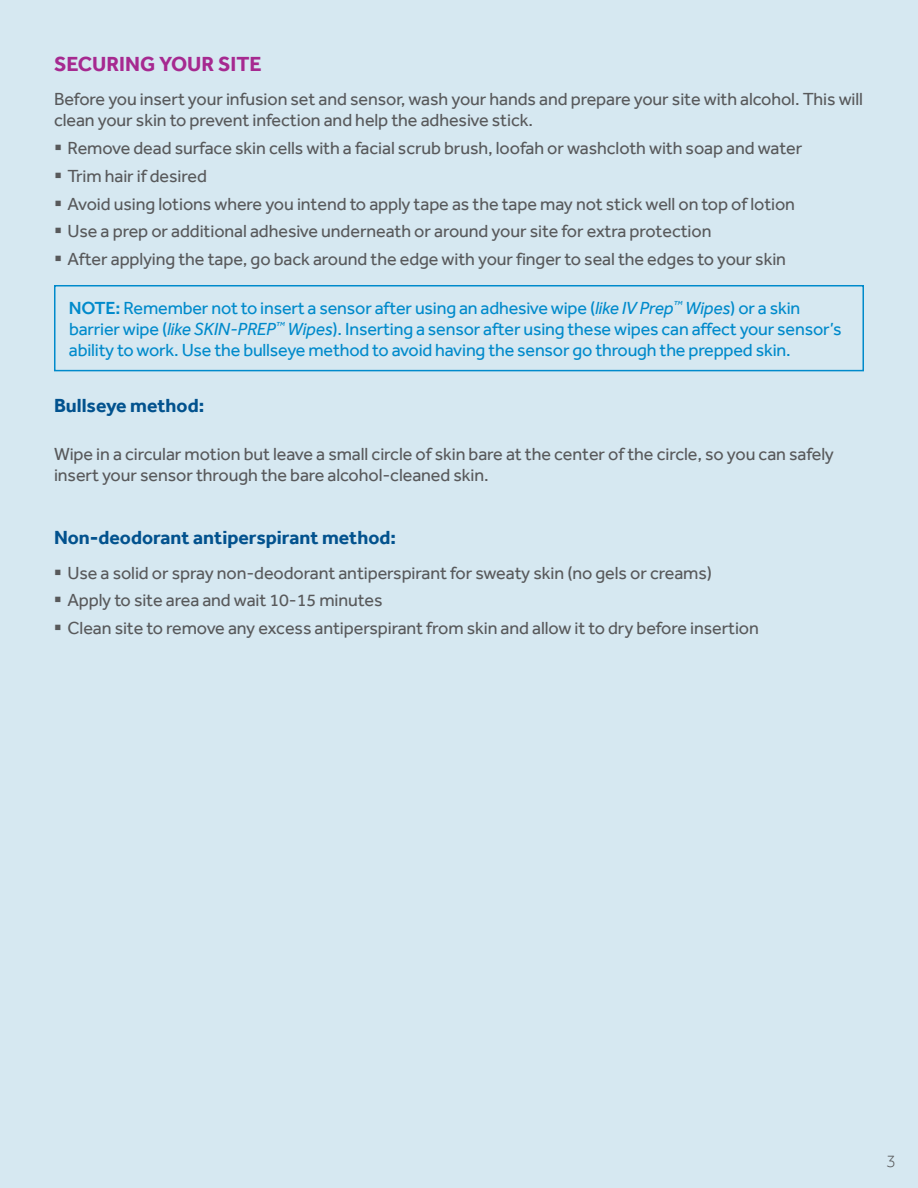
<style>
.page{position:relative;width:918px;height:1188px;background:#d6e8f1}
.page>*{position:absolute;margin:0;border:0;box-sizing:border-box;transform-origin:0 0}
.t1{font:700 21px "Effra";color:#a62990}
.t2{font:700 19.5px "Effra";color:#02528e}
.t3{font:18px/27.8px "Effra";letter-spacing:-.005em;color:#58595b}
.t4{font:18px/21px "Effra";letter-spacing:-.01em;color:#008acb}
.t5{font:300 18px "Effra";color:#58595b}
.s1{font-weight:500}
.s2{font-style:italic}
</style>
<div class="page">
<div style="left:54px;top:285px;width:810px;height:86px;border:2px solid #008acb"></div>
<p class="t1" style="left:54px;top:51px;width:209px">SECURING YOUR SITE</p>
<p class="t3" style="left:54px;top:89px;width:811px;line-height:21px">Before you insert your infusion set and sensor, wash your hands and prepare your site with alcohol. This will clean your skin to prevent infection and help the adhesive stick.</p>
<p class="t3" style="left:68px;top:134px;width:736px">Remove dead surface skin cells with a facial scrub brush, loofah or washcloth with soap and water Trim hair if desired<br>Avoid using lotions where you intend to apply tape as the tape may not stick well on top of lotion Use a prep or additional adhesive underneath or around your site for extra protection<br>After applying the tape, go back around the edge with your finger to seal the edges to your skin</p>
<p class="t4" style="left:69px;top:298px;width:774px"><span class="s1">NOTE:</span> Remember not to insert a sensor after using an adhesive wipe (<span class="s2">like IV Prep</span><sup>™</sup> <span class="s2">Wipes</span>) or a skin barrier wipe (<span class="s2">like SKIN-PREP</span><sup>™</sup> <span class="s2">Wipes</span>). Inserting a sensor after using these wipes can affect your sensor’s ability to work. Use the bullseye method to avoid having the sensor go through the prepped skin.</p>
<p class="t2" style="left:54px;top:394px;width:152px">Bullseye method:</p>
<p class="t3" style="left:54px;top:443px;width:781px;line-height:21px">Wipe in a circular motion but leave a small circle of skin bare at the center of the circle, so you can safely insert your sensor through the bare alcohol-cleaned skin.</p>
<p class="t2" style="left:54px;top:526px;width:344px">Non-deodorant antiperspirant method:</p>
<p class="t3" style="left:67px;top:558px;width:693px">Use a solid or spray non-deodorant antiperspirant for sweaty skin (no gels or creams)<br>Apply to site area and wait 10-15 minutes<br>Clean site to remove any excess antiperspirant from skin and allow it to dry before insertion</p>
<p class="t5" style="left:886px;top:1150px;width:11px">3</p>
</div>
